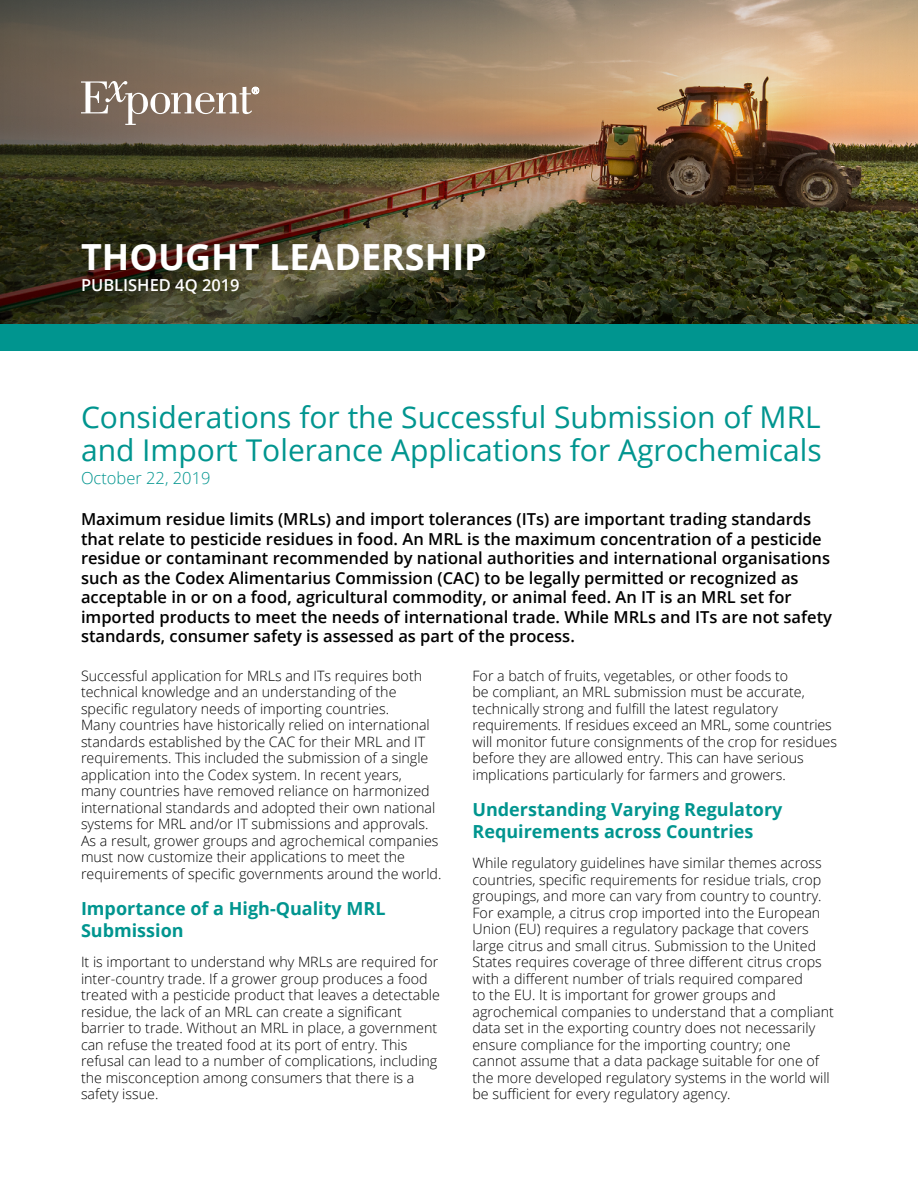
<style>
.page{position:relative;width:918px;height:1188px;background:#fff}
.page>*{position:absolute;margin:0;border:0;box-sizing:border-box;transform-origin:0 0}
.t1{font:700 36px "Open Sans";color:#fff}
.t2{font:30px/33px "Open Sans";color:#00958f}
.t3{font:700 18px/22.5px "Open Sans";color:#00958f}
.t4{font:600 16.5px/19.5px "Open Sans";color:#000}
.t5{font:600 16.5px "Open Sans";color:#fff}
.t6{font:300 16.5px "Open Sans";color:#00958f}
.t7{font:300 14.25px/16.5px "Open Sans";color:#000}
</style>
<div class="page">
<img style="left:0;top:0;width:918px;height:324px">
<div style="left:0;top:324px;width:918px;height:27px;background:#00958f"></div>
<svg style="left:81px;top:81px;width:178px;height:44px"></svg>
<h1 class="t1" style="left:81px;top:231px;width:407px">THOUGHT LEADERSHIP</h1>
<p class="t5" style="left:81px;top:274px;width:160px">PUBLISHED 4Q 2019</p>
<h2 class="t2" style="left:81px;top:400px;width:742px">Considerations for the Successful Submission of MRL and Import Tolerance Applications for Agrochemicals</h2>
<p class="t6" style="left:81px;top:467px;width:131px">October 22, 2019</p>
<p class="t4" style="left:81px;top:509px;width:753px">Maximum residue limits (MRLs) and import tolerances (ITs) are important trading standards that relate to pesticide residues in food. An MRL is the maximum concentration of a pesticide residue or contaminant recommended by national authorities and international organisations such as the Codex Alimentarius Commission (CAC) to be legally permitted or recognized as acceptable in or on a food, agricultural commodity, or animal feed. An IT is an MRL set for imported products to meet the needs of international trade. While MRLs and ITs are not safety standards, consumer safety is assessed as part of the process.</p>
<p class="t7" style="left:81px;top:667px;width:362px">Successful application for MRLs and ITs requires both technical knowledge and an understanding of the specific regulatory needs of importing countries.<br>Many countries have historically relied on international standards established by the CAC for their MRL and IT requirements. This included the submission of a single application into the Codex system. In recent years,<br>many countries have removed reliance on harmonized international standards and adopted their own national systems for MRL and/or IT submissions and approvals.<br>As a result, grower groups and agrochemical companies must now customize their applications to meet the requirements of specific governments around the world.</p>
<p class="t3" style="left:81px;top:896px;width:306px">Importance of a High-Quality MRL<br>Submission</p>
<p class="t7" style="left:81px;top:953px;width:360px">It is important to understand why MRLs are required for inter-country trade. If a grower group produces a food treated with a pesticide product that leaves a detectable residue, the lack of an MRL can create a significant barrier to trade. Without an MRL in place, a government can refuse the treated food at its port of entry. This refusal can lead to a number of complications, including the misconception among consumers that there is a safety issue.</p>
<p class="t7" style="left:473px;top:667px;width:366px">For a batch of fruits, vegetables, or other foods to<br>be compliant, an MRL submission must be accurate, technically strong and fulfill the latest regulatory requirements. If residues exceed an MRL, some countries will monitor future consignments of the crop for residues before they are allowed entry. This can have serious implications particularly for farmers and growers.</p>
<p class="t3" style="left:472px;top:797px;width:312px">Understanding Varying Regulatory<br>Requirements across Countries</p>
<p class="t7" style="left:472px;top:854px;width:363px">While regulatory guidelines have similar themes across countries, specific requirements for residue trials, crop groupings, and more can vary from country to country.<br>For example, a citrus crop imported into the European Union (EU) requires a regulatory package that covers large citrus and small citrus. Submission to the United States requires coverage of three different citrus crops with a different number of trials required compared<br>to the EU. It is important for grower groups and agrochemical companies to understand that a compliant data set in the exporting country does not necessarily ensure compliance for the importing country; one cannot assume that a data package suitable for one of the more developed regulatory systems in the world will be sufficient for every regulatory agency.</p>
</div>
